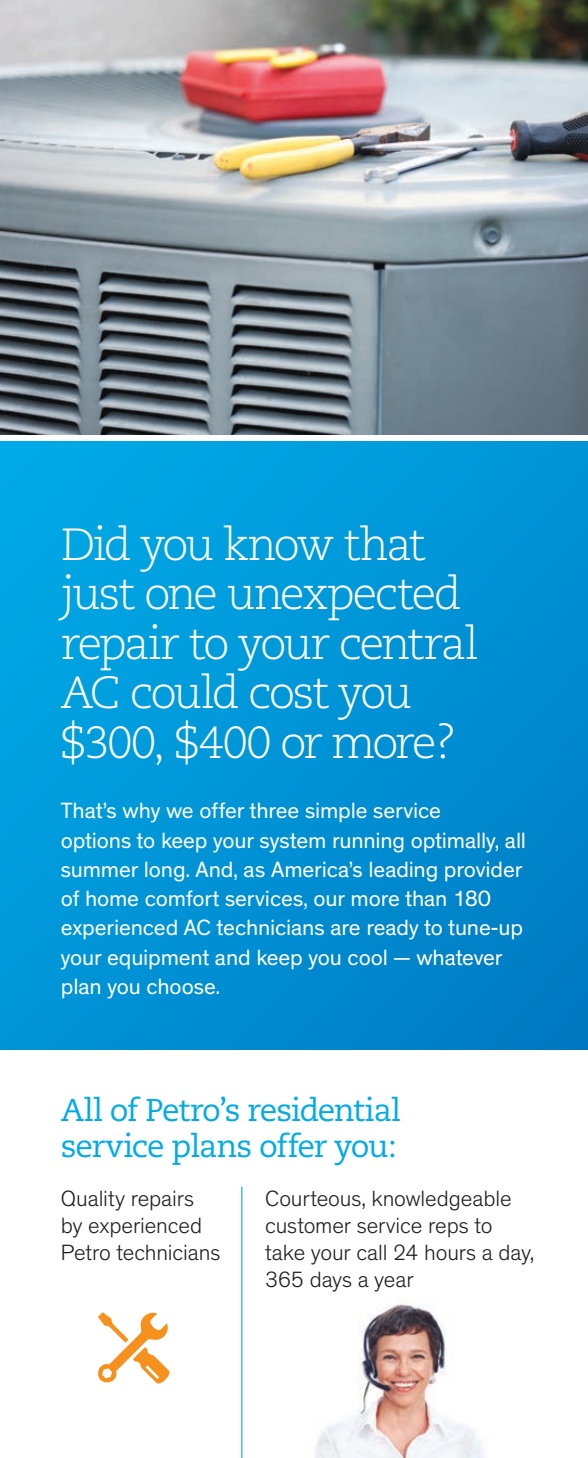
<style>
.page{position:relative;width:588px;height:1458px;background:#fff}
.page>*{position:absolute;margin:0;border:0;box-sizing:border-box;transform-origin:0 0}
.t1{font:300 45px/49.5px "Caecilia";letter-spacing:-.055em;color:#fff}
.t2{font:31.5px/36px "Caecilia";letter-spacing:-.035em;color:#00abe7}
.t3{font:22.5px/29.2px "Theinhardt";letter-spacing:-.005em;color:#fff}
.t4{font:300 22.5px/27px "Theinhardt";letter-spacing:-.005em;color:#231f20}
</style>
<div class="page">
<div style="left:0;top:442px;width:587px;height:607px;background:linear-gradient(to right,#00a1e0,#0086cc)"></div>
<hr style="left:241px;top:1187px;width:1px;height:271px;background:#00abe7">
<img style="left:315px;top:1304px;width:169px;height:154px">
<svg style="left:98px;top:1312px;width:72px;height:72px"></svg>
<img style="left:0;top:0;width:587px;height:435px">
<p class="t1" style="left:61px;top:520px;width:366px">Did you know that</p>
<p class="t1" style="left:61px;top:570px;width:402px">just one unexpected</p>
<p class="t1" style="left:61px;top:619px;width:419px">repair to your central<br>AC could cost you</p>
<p class="t1" style="left:61px;top:718px;width:397px">$300, $400 or more?</p>
<p class="t3" style="left:61px;top:797px;width:466px">That’s why we offer three simple service<br>options to keep your system running optimally, all summer long. And, as America’s leading provider of home comfort services, our more than 180 experienced AC technicians are ready to tune-up your equipment and keep you cool — whatever plan you choose.</p>
<p class="t2" style="left:61px;top:1093px;width:341px">All of Petro’s residential service plans offer you:</p>
<p class="t4" style="left:61px;top:1186px;width:161px">Quality repairs by experienced<br>Petro technicians</p>
<p class="t4" style="left:265px;top:1186px;width:270px">Courteous, knowledgeable customer service reps to take your call 24 hours a day,<br>365 days a year</p>
</div>
